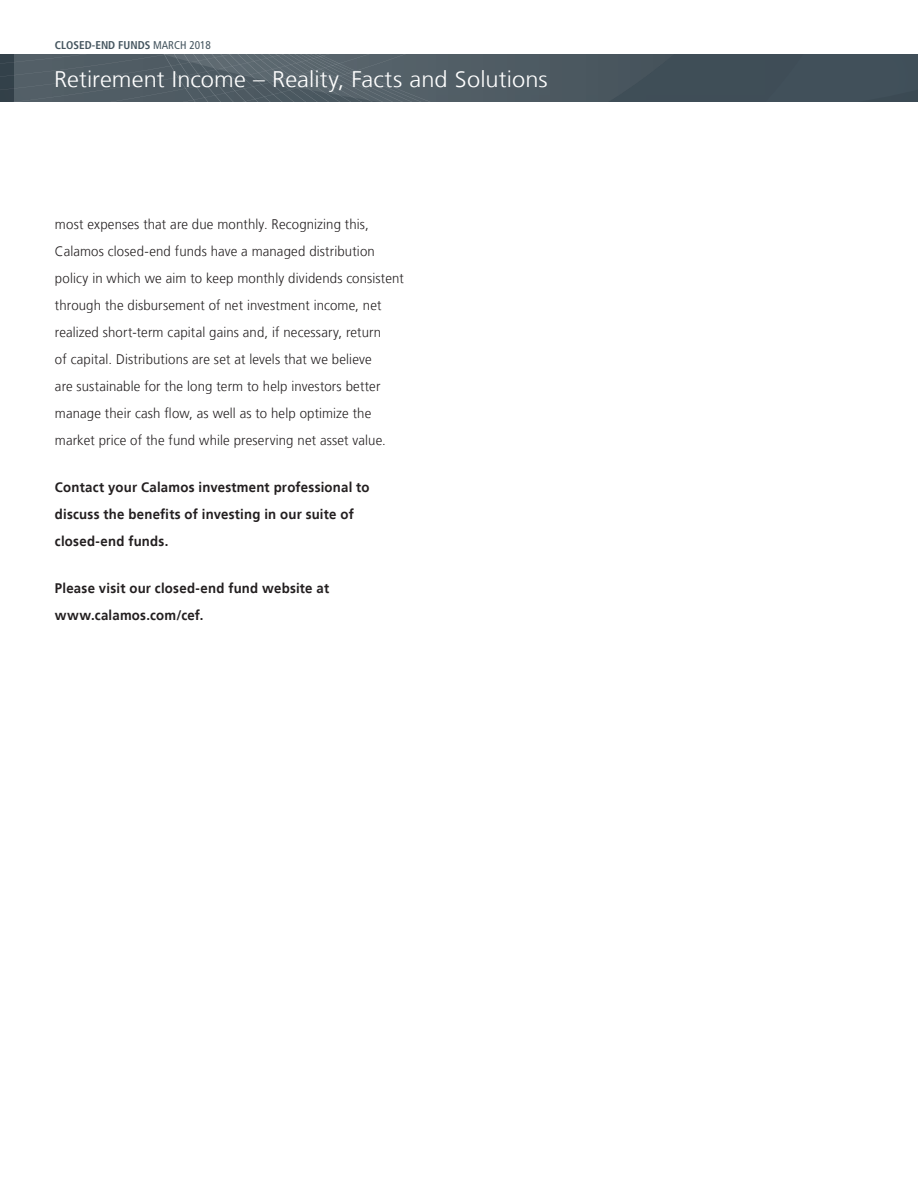
<style>
.page{position:relative;width:918px;height:1188px;background:#fff}
.page>*{position:absolute;margin:0;border:0;box-sizing:border-box;transform-origin:0 0}
.t1{font:300 22.5px "Frutiger LT";letter-spacing:.005em;color:#fff;scale:1.05 1}
.t2{font:300 13.8px/27px "Frutiger LT";letter-spacing:.01em;color:#231f20;scale:.95 1}
.t3{font:700 13.8px/27px "Frutiger LT";letter-spacing:.02em;color:#231f20;scale:.95 1}
.t4{font:700 condensed 11.25px "Frutiger LT";color:#45555f}
.s1{font-weight:400}
</style>
<div class="page">
<svg style="left:0;top:54px;width:918px;height:47px;background:#4c5961"></svg>
<p class="t4" style="left:55px;top:39px;width:157px">CLOSED-END FUNDS <span class="s1">MARCH 2018</span></p>
<h1 class="t1" style="left:54px;top:66px;width:472px">Retirement Income – Reality, Facts and Solutions</h1>
<p class="t2" style="left:55px;top:211px;width:369px">most expenses that are due monthly. Recognizing this, Calamos closed-end funds have a managed distribution policy in which we aim to keep monthly dividends consistent through the disbursement of net investment income, net realized short-term capital gains and, if necessary, return<br>of capital. Distributions are set at levels that we believe<br>are sustainable for the long term to help investors better manage their cash flow, as well as to help optimize the market price of the fund while preserving net asset value.</p>
<p class="t3" style="left:55px;top:474px;width:333px">Contact your Calamos investment professional to discuss the benefits of investing in our suite of closed-end funds.</p>
<p class="t3" style="left:55px;top:575px;width:290px">Please visit our closed-end fund website at www.calamos.com/cef.</p>
</div>
